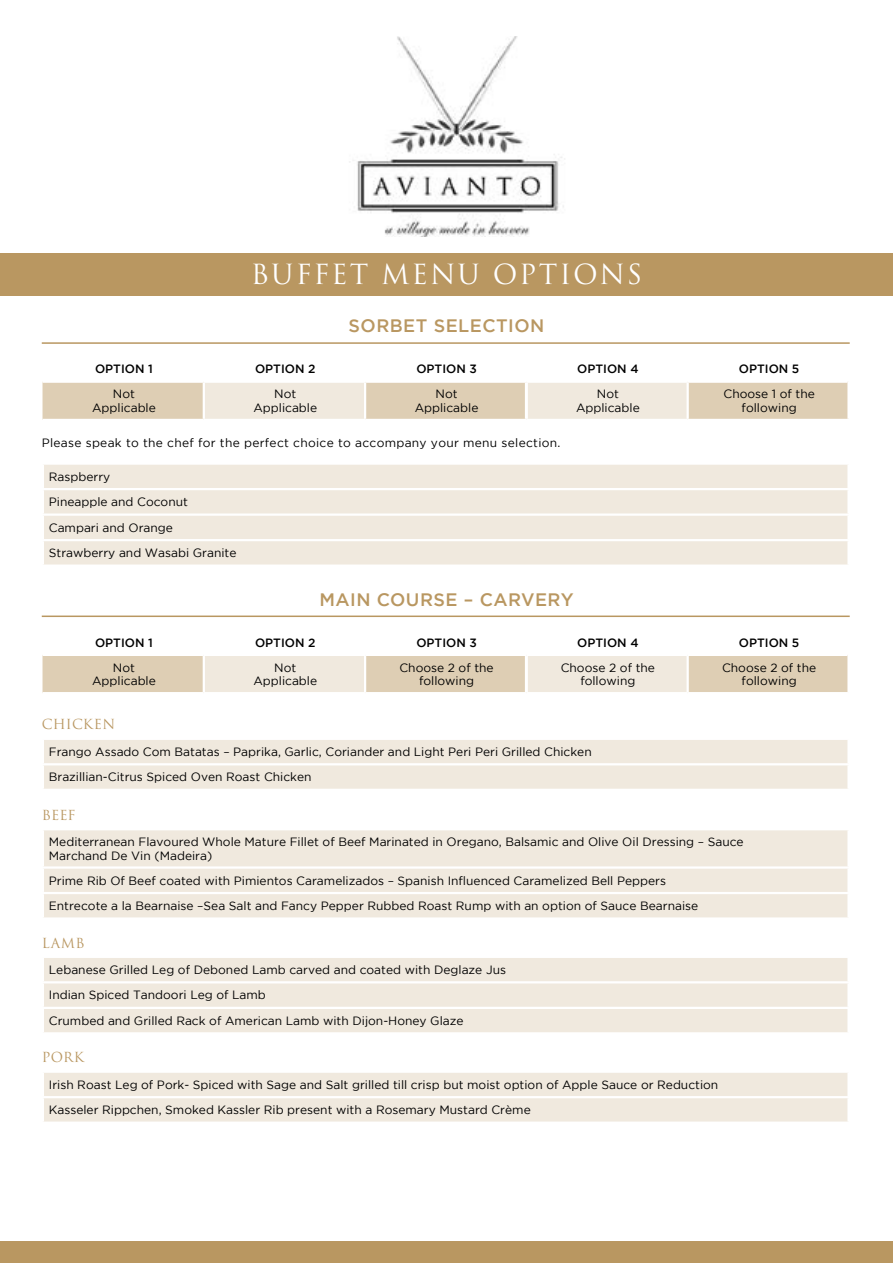
<style>
.page{position:relative;width:893px;height:1263px;background:#fff}
.page>*{position:absolute;margin:0;border:0;box-sizing:border-box;transform-origin:0 0}
.t1{font:27px "Trajan Pro 3";letter-spacing:.07em;color:#fff}
.t2{font:500 18px "Gotham";letter-spacing:.025em;color:#b99761}
.t3{font:13.5px "Trajan Pro 3";letter-spacing:.025em;color:#b99761}
.t4{font:12px/13.5px "Gotham";color:#000;text-align:center}
.t5{font:500 12px "Gotham";color:#000}
.t6{font:12px "Gotham";letter-spacing:.025em;color:#000}
</style>
<div class="page">
<div style="left:0;top:1242px;width:893px;height:21px;background:#b99761"></div>
<div style="left:44px;top:465px;width:803px;height:99px;background:#f0e9de"></div>
<hr style="left:42px;top:488px;width:808px;height:2px;background:#fff">
<hr style="left:42px;top:513px;width:808px;height:3px;background:#fff">
<hr style="left:42px;top:539px;width:808px;height:2px;background:#fff">
<div style="left:44px;top:740px;width:803px;height:49px;background:#f0e9de"></div>
<hr style="left:42px;top:763px;width:808px;height:2px;background:#fff">
<div style="left:44px;top:1073px;width:803px;height:48px;background:#f0e9de"></div>
<hr style="left:42px;top:1096px;width:808px;height:2px;background:#fff">
<div style="left:44px;top:830px;width:803px;height:87px;background:#f0e9de"></div>
<hr style="left:42px;top:866px;width:808px;height:3px;background:#fff">
<hr style="left:42px;top:892px;width:808px;height:2px;background:#fff">
<div style="left:44px;top:958px;width:803px;height:74px;background:#f0e9de"></div>
<hr style="left:42px;top:981px;width:808px;height:2px;background:#fff">
<hr style="left:42px;top:1007px;width:808px;height:2px;background:#fff">
<hr style="left:42px;top:342px;width:808px;height:2px;background:#b99761">
<hr style="left:42px;top:615px;width:808px;height:2px;background:#b99761">
<svg style="left:43px;top:383px;width:804px;height:36px;background:#e5d9c5"></svg>
<hr style="left:525px;top:383px;width:3px;height:36px;background:#fff">
<hr style="left:203px;top:383px;width:2px;height:36px;background:#fff">
<hr style="left:364px;top:383px;width:2px;height:36px;background:#fff">
<hr style="left:686px;top:383px;width:3px;height:36px;background:#fff">
<svg style="left:43px;top:656px;width:804px;height:36px;background:#e5d8c4"></svg>
<hr style="left:525px;top:656px;width:3px;height:36px;background:#fff">
<hr style="left:203px;top:656px;width:2px;height:36px;background:#fff">
<hr style="left:364px;top:656px;width:2px;height:36px;background:#fff">
<hr style="left:686px;top:656px;width:3px;height:36px;background:#fff">
<img style="left:349px;top:36px;width:215px;height:201px">
<div style="left:0;top:253px;width:893px;height:43px;background:#b99761"></div>
<h1 class="t1" style="left:251px;top:255px;width:393px">BUFFET MENU OPTIONS</h1>
<h2 class="t2" style="left:349px;top:316px;width:197px">SORBET SELECTION</h2>
<p class="t5" style="left:95px;top:362px;width:59px">OPTION 1</p>
<p class="t5" style="left:255px;top:362px;width:62px">OPTION 2</p>
<p class="t5" style="left:416px;top:362px;width:62px">OPTION 3</p>
<p class="t5" style="left:577px;top:362px;width:63px">OPTION 4</p>
<p class="t5" style="left:739px;top:362px;width:62px">OPTION 5</p>
<p class="t4" style="left:92px;top:387px;width:65px">Not<br>Applicable</p>
<p class="t4" style="left:253px;top:387px;width:65px">Not<br>Applicable</p>
<p class="t4" style="left:415px;top:387px;width:65px">Not<br>Applicable</p>
<p class="t4" style="left:576px;top:387px;width:65px">Not<br>Applicable</p>
<p class="t4" style="left:723px;top:387px;width:93px">Choose 1 of the following</p>
<p class="t6" style="left:42px;top:436px;width:520px">Please speak to the chef for the perfect choice to accompany your menu selection.</p>
<p class="t4" style="left:49px;top:463px;width:189px;line-height:25.5px;text-align:left">Raspberry<br>Pineapple and Coconut<br>Campari and Orange<br>Strawberry and Wasabi Granite</p>
<h2 class="t2" style="left:319px;top:589px;width:256px">MAIN COURSE – CARVERY</h2>
<p class="t5" style="left:95px;top:635px;width:59px">OPTION 1</p>
<p class="t5" style="left:255px;top:635px;width:62px">OPTION 2</p>
<p class="t5" style="left:416px;top:635px;width:62px">OPTION 3</p>
<p class="t5" style="left:577px;top:635px;width:63px">OPTION 4</p>
<p class="t5" style="left:739px;top:635px;width:62px">OPTION 5</p>
<p class="t4" style="left:92px;top:660px;width:65px">Not<br>Applicable</p>
<p class="t4" style="left:253px;top:660px;width:65px">Not<br>Applicable</p>
<p class="t4" style="left:399px;top:660px;width:96px">Choose 2 of the following</p>
<p class="t4" style="left:561px;top:660px;width:96px">Choose 2 of the following</p>
<p class="t4" style="left:722px;top:660px;width:96px">Choose 2 of the following</p>
<p class="t3" style="left:42px;top:715px;width:75px">CHICKEN</p>
<p class="t4" style="left:49px;top:739px;width:544px;line-height:25.5px;text-align:left">Frango Assado Com Batatas – Paprika, Garlic, Coriander and Light Peri Peri Grilled Chicken<br>Brazillian-Citrus Spiced Oven Roast Chicken</p>
<p class="t3" style="left:42px;top:806px;width:35px">BEEF</p>
<p class="t4" style="left:49px;top:834px;width:696px;line-height:14.4px;text-align:left">Mediterranean Flavoured Whole Mature Fillet of Beef Marinated in Oregano, Balsamic and Olive Oil Dressing – Sauce<br>Marchand De Vin (Madeira)</p>
<p class="t4" style="left:49px;top:867px;width:651px;line-height:25.5px;text-align:left">Prime Rib Of Beef coated with Pimientos Caramelizados – Spanish Influenced Caramelized Bell Peppers<br>Entrecote a la Bearnaise –Sea Salt and Fancy Pepper Rubbed Roast Rump with an option of Sauce Bearnaise</p>
<p class="t3" style="left:42px;top:933px;width:44px">LAMB</p>
<p class="t4" style="left:49px;top:957px;width:459px;line-height:25.5px;text-align:left">Lebanese Grilled Leg of Deboned Lamb carved and coated with Deglaze Jus<br>Indian Spiced Tandoori Leg of Lamb<br>Crumbed and Grilled Rack of American Lamb with Dijon-Honey Glaze</p>
<p class="t3" style="left:42px;top:1048px;width:44px">PORK</p>
<p class="t4" style="left:49px;top:1071px;width:671px;line-height:25.5px;text-align:left">Irish Roast Leg of Pork- Spiced with Sage and Salt grilled till crisp but moist option of Apple Sauce or Reduction<br>Kasseler Rippchen, Smoked Kassler Rib present with a Rosemary Mustard Crème</p>
</div>
